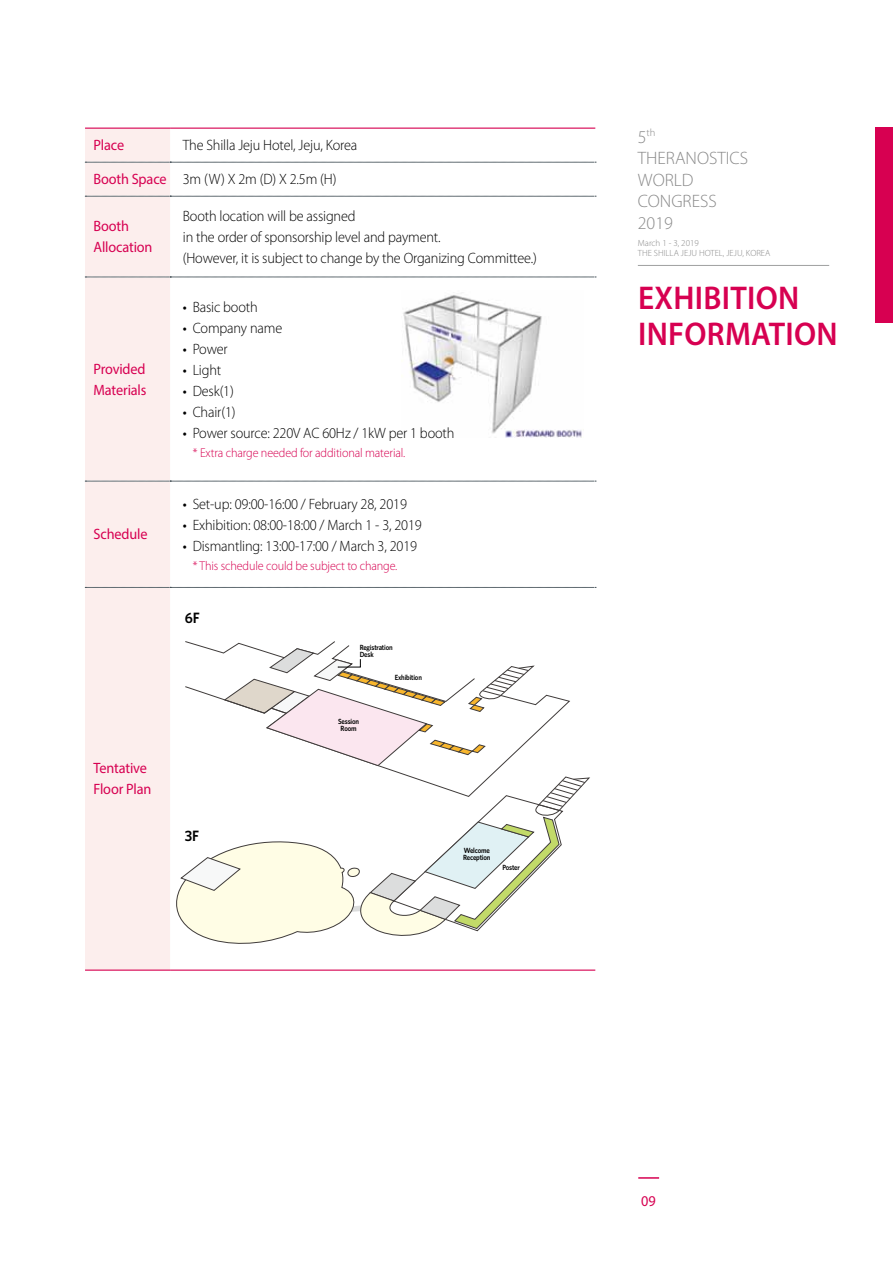
<style>
.page{position:relative;width:893px;height:1263px;background:#fff}
.page>*{position:absolute;margin:0;border:0;box-sizing:border-box;transform-origin:0 0}
.t1{font:600 33px/36px "Myriad Pro";letter-spacing:.01em;color:#d70051;scale:.95 1}
.t2{font:300 18px/21.6px "Myriad Pro";color:#898989}
.t3{font:300 15px/21px "Myriad Pro";letter-spacing:-.01em;color:#000;scale:.95 1}
.t4{font:15px/21px "Myriad Pro";letter-spacing:-.01em;color:#d70051;scale:.95 1}
.t5{font:600 15px "Whitney";color:#000;scale:.95 1}
.t6{font:300 12.75px "Myriad Pro";letter-spacing:-.01em;color:#d70051;scale:.95 1}
.t7{font:300 10.5px "Myriad Pro";color:#898989}
.t8{font:300 9px/10.8px "Myriad Pro";color:#898989}
.t9{font:600 7.5px/7.5px "Whitney";letter-spacing:-.025em;color:#000;scale:.9 1}
.s1{font-weight:400;color:#d70051}
.s2{font-weight:400}
.s3{font-size:18px}
</style>
<div class="page">
<img style="left:403px;top:295px;width:179px;height:142px">
<div style="left:85px;top:129px;width:85px;height:840px;background:#fceeed"></div>
<hr style="left:85px;top:128px;width:85px;height:1px;background:#d70051">
<hr style="left:170px;top:128px;width:425px;height:1px;background:#d70051">
<hr style="left:85px;top:969px;width:85px;height:2px;background:#d70051">
<hr style="left:170px;top:969px;width:425px;height:2px;background:#d70051">
<svg style="left:85px;top:162px;width:511px;height:1px"></svg>
<svg style="left:85px;top:196px;width:511px;height:1px"></svg>
<svg style="left:85px;top:277px;width:511px;height:1px"></svg>
<svg style="left:85px;top:481px;width:511px;height:1px"></svg>
<svg style="left:85px;top:587px;width:511px;height:1px"></svg>
<hr style="left:638px;top:1177px;width:21px;height:2px;background:#d70051">
<div style="left:876px;top:128px;width:17px;height:195px;background:#d70051"></div>
<hr style="left:638px;top:265px;width:191px;height:1px;background:#9fa0a0">
<svg style="left:176px;top:641px;width:413px;height:303px"></svg>
<p class="t4" style="left:94px;top:134px;width:34px">Place</p>
<p class="t3" style="left:183px;top:135px;width:185px">The Shilla Jeju Hotel, Jeju, Korea</p>
<p class="t3" style="left:94px;top:169px;width:257px"><span class="s1">Booth Space</span> 3m (W) X 2m (D) X 2.5m (H)</p>
<p class="t4" style="left:94px;top:215px;width:64px">Booth<br>Allocation</p>
<p class="t3" style="left:183px;top:205px;width:374px">Booth location will be assigned<br>in the order of sponsorship level and payment.<br>(However, it is subject to change by the Organizing Committee.)</p>
<p class="t4" style="left:94px;top:358px;width:57px">Provided<br>Materials</p>
<p class="t4" style="left:94px;top:523px;width:58px">Schedule</p>
<p class="t4" style="left:94px;top:757px;width:62px">Tentative<br>Floor Plan</p>
<p class="t3" style="left:183px;top:296px;width:80px"><span class="s2">•</span> Basic booth</p>
<p class="t3" style="left:183px;top:317px;width:106px"><span class="s2">•</span> Company name</p>
<p class="t3" style="left:183px;top:338px;width:49px"><span class="s2">•</span> Power</p>
<p class="t3" style="left:183px;top:359px;width:42px"><span class="s2">•</span> Light</p>
<p class="t3" style="left:183px;top:380px;width:55px"><span class="s2">•</span> Desk(1)</p>
<p class="t3" style="left:183px;top:401px;width:57px"><span class="s2">•</span> Chair(1)</p>
<p class="t3" style="left:183px;top:422px;width:287px"><span class="s2">•</span> Power source: 220V AC 60Hz / 1kW per 1 booth</p>
<p class="t6" style="left:193px;top:446px;width:225px">* Extra charge needed for additional material.</p>
<p class="t3" style="left:183px;top:494px;width:237px"><span class="s2">•</span> Set-up: 09:00-16:00 / February 28, 2019</p>
<p class="t3" style="left:183px;top:515px;width:253px"><span class="s2">•</span> Exhibition: 08:00-18:00 / March 1 - 3, 2019</p>
<p class="t3" style="left:183px;top:536px;width:248px"><span class="s2">•</span> Dismantling: 13:00-17:00 / March 3, 2019</p>
<p class="t6" style="left:193px;top:559px;width:217px">* This schedule could be subject to change.</p>
<p class="t5" style="left:185px;top:609px;width:17px">6F</p>
<p class="t9" style="left:360px;top:643px;width:38px">Registration<br>Desk</p>
<p class="t9" style="left:338px;top:717px;width:25px;text-align:center">Session<br>Room</p>
<p class="t9" style="left:395px;top:673px;width:32px">Exhibition</p>
<p class="t5" style="left:185px;top:826px;width:16px">3F</p>
<p class="t9" style="left:463px;top:846px;width:32px">Welcome<br>Reception</p>
<p class="t9" style="left:502px;top:864px;width:21px">Poster</p>
<p class="t7" style="left:638px;top:126px;width:19px"><span class="s3">5</span>th</p>
<p class="t2" style="left:638px;top:148px;width:112px">THERANOSTICS<br>World<br>Congress<br>2019</p>
<p class="t8" style="left:638px;top:237px;width:134px">March 1 - 3, 2019<br>THE SHILLA JEJU HOTEL, JEJU, KOREA</p>
<h1 class="t1" style="left:638px;top:279px;width:212px">EXHIBITION<br>INFORMATION</h1>
<p class="t4" style="left:641px;top:1190px;width:17px">09</p>
</div>
